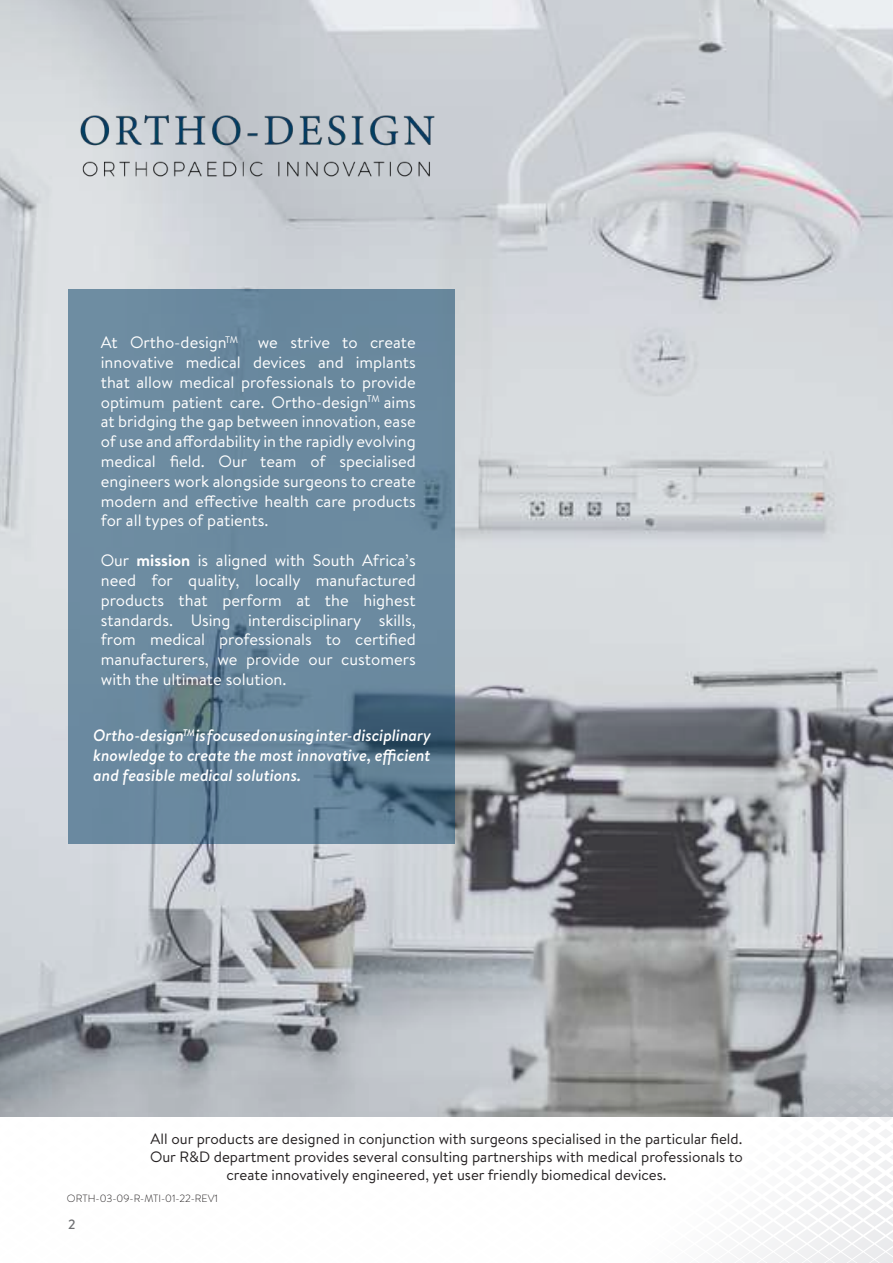
<style>
.page{position:relative;width:893px;height:1263px;background:#fff}
.page>*{position:absolute;margin:0;border:0;box-sizing:border-box;transform-origin:0 0}
.t1{font:16.5px/19.8px "Brandon Text";color:#fff;text-align:justify}
.t2{font:italic 500 16.5px/19.8px "Brandon Text";color:#fff;text-align:justify}
.t3{font:15px/18px "Brandon Text";color:#231f20;text-align:center}
.t4{font:500 13.5px "Brandon Text";color:#6f7073}
.t5{font:300 10.5px "Brandon Text";color:#231f20}
.s1{font-weight:700}
</style>
<div class="page">
<img style="left:0;top:0;width:893px;height:684px">
<div style="left:68px;top:289px;width:387px;height:555px;background:#6b8aa0"></div>
<img style="left:73px;top:106px;width:376px;height:87px">
<svg style="left:0;top:684px;width:636px;height:433px"></svg>
<svg style="left:636px;top:684px;width:257px;height:579px"></svg>
<p class="t1" style="left:101px;top:332px;width:316px">At Ortho-design<sup>TM</sup> we strive to create innovative medical devices and implants that allow medical professionals to provide optimum patient care. Ortho-design<sup>TM</sup> aims at bridging the gap between innovation, ease of use and affordability in the rapidly evolving medical field. Our team of specialised engineers work alongside surgeons to create modern and effective health care products for all types of patients.</p>
<p class="t1" style="left:101px;top:550px;width:316px">Our <span class="s1">mission</span> is aligned with South Africa’s need for quality, locally manufactured products that perform at the highest standards. Using interdisciplinary skills, from medical professionals to certified manufacturers, we provide our customers with the ultimate solution.</p>
<p class="t2" style="left:93px;top:725px;width:339px">Ortho-design<sup>TM</sup> is focused on using inter-disciplinary knowledge to create the most innovative, efficient and feasible medical solutions.</p>
<p class="t3" style="left:150px;top:1129px;width:594px">All our products are designed in conjunction with surgeons specialised in the particular field.<br>Our R&amp;D department provides several consulting partnerships with medical professionals to create innovatively engineered, yet user friendly biomedical devices.</p>
<p class="t5" style="left:67px;top:1191px;width:153px">ORTH-03-09-R-MTI-01-22-REV1</p>
<p class="t4" style="left:68px;top:1215px;width:9px">2</p>
</div>
